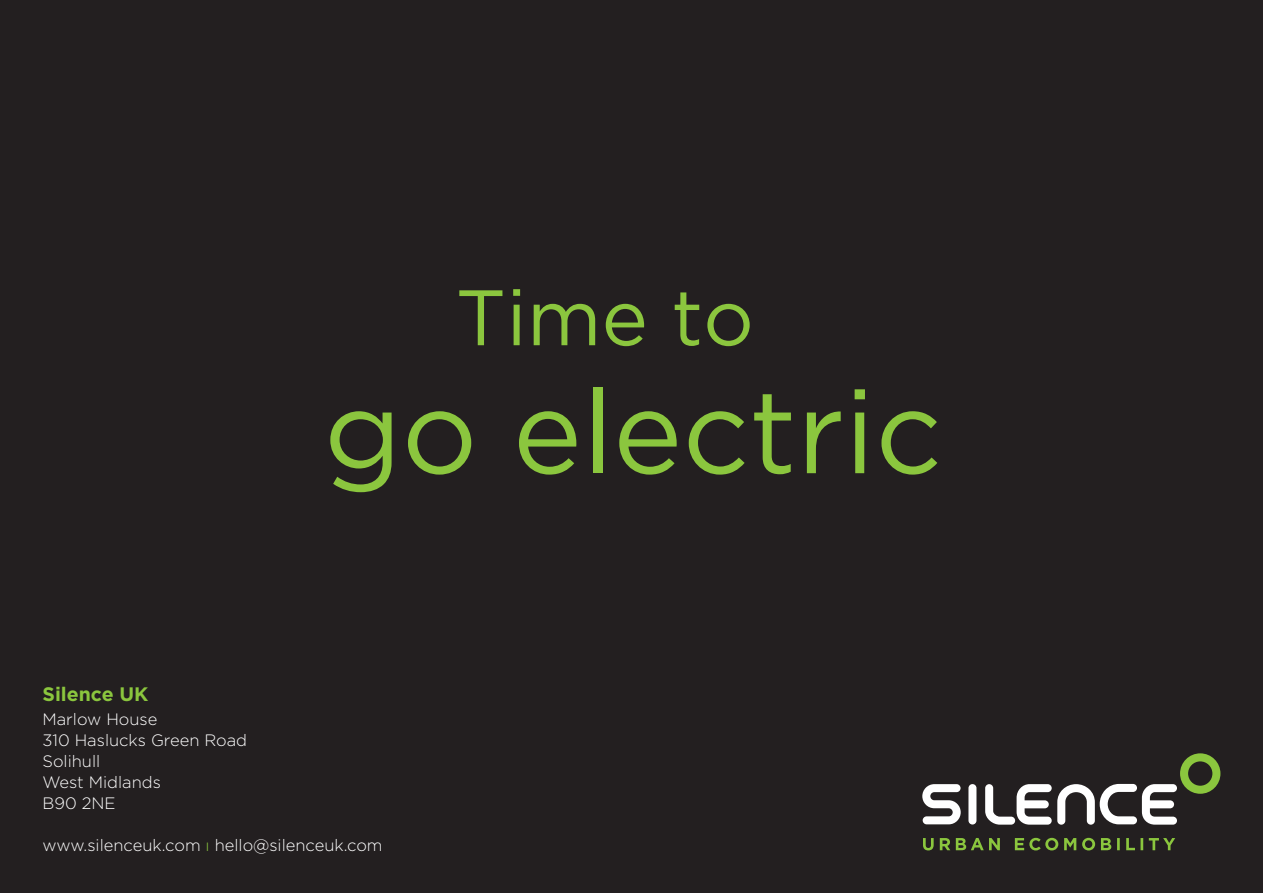
<style>
.page{position:relative;width:1263px;height:893px;background:#231f20}
.page>*{position:absolute;margin:0;border:0;box-sizing:border-box;transform-origin:0 0}
.t1{font:117.3px "Gotham";color:#8bc63e}
.t2{font:78.45px "Gotham";color:#8bc63e}
.t3{font:700 19.5px "Gotham";color:#8bc63e}
.t4{font:300 16.5px "Gotham";color:#fff}
.s1{color:#8bc63e}
</style>
<div class="page">
<svg style="left:922px;top:753px;width:298px;height:72px"></svg>
<svg style="left:923px;top:838px;width:252px;height:12px"></svg>
<h2 class="t2" style="left:455px;top:267px;width:300px">Time to</h2>
<h1 class="t1" style="left:324px;top:357px;width:620px">go electric</h1>
<p class="t3" style="left:43px;top:681px;width:107px">Silence UK</p>
<p class="t4" style="left:43px;top:709px;width:116px">Marlow House</p>
<p class="t4" style="left:43px;top:730px;width:206px">310 Haslucks Green Road</p>
<p class="t4" style="left:43px;top:751px;width:59px">Solihull</p>
<p class="t4" style="left:43px;top:772px;width:120px">West Midlands</p>
<p class="t4" style="left:43px;top:793px;width:74px">B90 2NE</p>
<p class="t4" style="left:43px;top:835px;width:342px">www.silenceuk.com <span class="s1">ı</span> hello@silenceuk.com</p>
</div>
